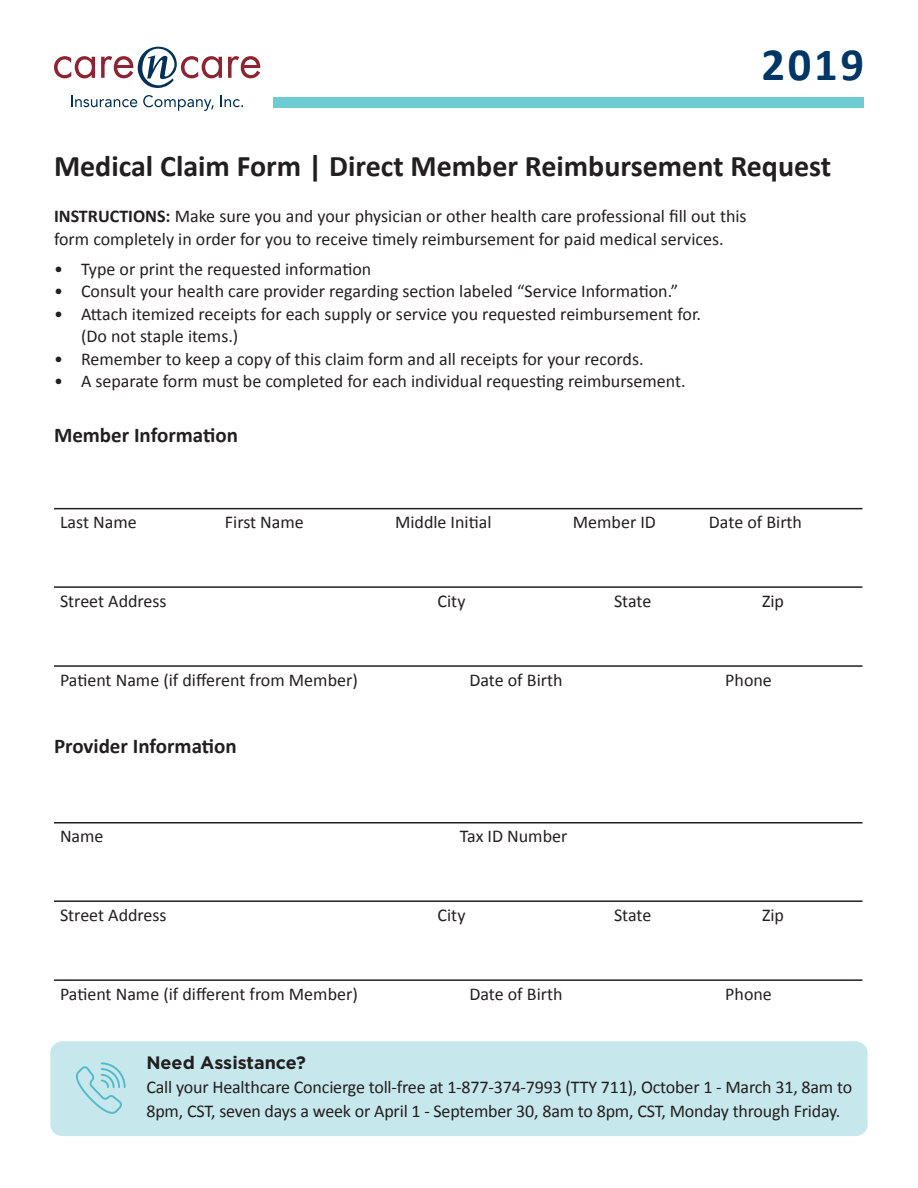
<style>
.page{position:relative;width:918px;height:1188px;background:#fff}
.page>*{position:absolute;margin:0;border:0;box-sizing:border-box;transform-origin:0 0}
.t1{font:700 46.5px "Calibri";color:#003667}
.t2{font:700 30px "Calibri";color:#231f20}
.t3{font:700 21px "Calibri";color:#231f20}
.t4{font:18px/22.5px "Calibri";color:#231f20}
.t5{font:700 18px "Gotham";color:#231f20}
.s1{font-weight:700}
</style>
<div class="page">
<hr style="left:54px;top:822px;width:808px;height:2px;background:#231f20">
<hr style="left:54px;top:900px;width:808px;height:2px;background:#231f20">
<hr style="left:54px;top:979px;width:808px;height:2px;background:#231f20">
<div style="left:50px;top:1041px;width:818px;height:95px;background:#c6e7eb;border-radius:12px"></div>
<svg style="left:75px;top:1062px;width:51px;height:52px"></svg>
<hr style="left:54px;top:508px;width:808px;height:1px;background:#231f20">
<hr style="left:54px;top:586px;width:808px;height:2px;background:#231f20">
<hr style="left:54px;top:665px;width:808px;height:2px;background:#231f20">
<div style="left:273px;top:97px;width:591px;height:10px;background:#6fcbd2"></div>
<svg style="left:54px;top:56px;width:41px;height:22px"></svg>
<svg style="left:228px;top:56px;width:33px;height:22px"></svg>
<svg style="left:101px;top:47px;width:121px;height:41px"></svg>
<svg style="left:71px;top:95px;width:66px;height:12px"></svg>
<svg style="left:143px;top:95px;width:71px;height:16px"></svg>
<svg style="left:221px;top:95px;width:22px;height:12px"></svg>
<p class="t1" style="left:761px;top:35px;width:104px">2019</p>
<p class="t2" style="left:54px;top:147px;width:779px">Medical Claim Form | Direct Member Reimbursement Request</p>
<p class="t4" style="left:54px;top:205px;width:694px"><span class="s1">INSTRUCTIONS:</span> Make sure you and your physician or other health care professional fill out this form completely in order for you to receive timely reimbursement for paid medical services.</p>
<p class="t4" style="left:54px;top:257px;width:319px">• Type or print the requested information</p>
<p class="t4" style="left:54px;top:280px;width:626px">• Consult your health care provider regarding section labeled “Service Information.”</p>
<p class="t4" style="left:81px;top:302px;width:622px;text-indent:-27px">• Attach itemized receipts for each supply or service you requested reimbursement for. (Do not staple items.)</p>
<p class="t4" style="left:54px;top:347px;width:591px">• Remember to keep a copy of this claim form and all receipts for your records.</p>
<p class="t4" style="left:54px;top:370px;width:633px">• A separate form must be completed for each individual requesting reimbursement.</p>
<p class="t3" style="left:54px;top:421px;width:186px">Member Information</p>
<p class="t4" style="left:60px;top:511px;width:78px">Last Name</p>
<p class="t4" style="left:225px;top:511px;width:80px">First Name</p>
<p class="t4" style="left:395px;top:511px;width:98px">Middle Initial</p>
<p class="t4" style="left:573px;top:511px;width:85px">Member ID</p>
<p class="t4" style="left:709px;top:511px;width:95px">Date of Birth</p>
<p class="t4" style="left:60px;top:589px;width:108px">Street Address</p>
<p class="t4" style="left:438px;top:589px;width:29px">City</p>
<p class="t4" style="left:614px;top:589px;width:39px">State</p>
<p class="t4" style="left:762px;top:589px;width:23px">Zip</p>
<p class="t4" style="left:60px;top:668px;width:299px">Patient Name (if different from Member)</p>
<p class="t4" style="left:469px;top:668px;width:95px">Date of Birth</p>
<p class="t4" style="left:725px;top:668px;width:48px">Phone</p>
<p class="t3" style="left:54px;top:732px;width:184px">Provider Information</p>
<p class="t4" style="left:60px;top:825px;width:45px">Name</p>
<p class="t4" style="left:460px;top:825px;width:109px">Tax ID Number</p>
<p class="t4" style="left:60px;top:904px;width:108px">Street Address</p>
<p class="t4" style="left:438px;top:904px;width:29px">City</p>
<p class="t4" style="left:614px;top:904px;width:39px">State</p>
<p class="t4" style="left:762px;top:904px;width:23px">Zip</p>
<p class="t4" style="left:60px;top:982px;width:299px">Patient Name (if different from Member)</p>
<p class="t4" style="left:469px;top:982px;width:95px">Date of Birth</p>
<p class="t4" style="left:725px;top:982px;width:48px">Phone</p>
<p class="t5" style="left:146px;top:1051px;width:161px">Need Assistance?</p>
<p class="t4" style="left:146px;top:1075px;width:707px;line-height:24px">Call your Healthcare Concierge toll-free at 1-877-374-7993 (TTY 711), October 1 - March 31, 8am to<br>8pm, CST, seven days a week or April 1 - September 30, 8am to 8pm, CST, Monday through Friday.</p>
</div>
